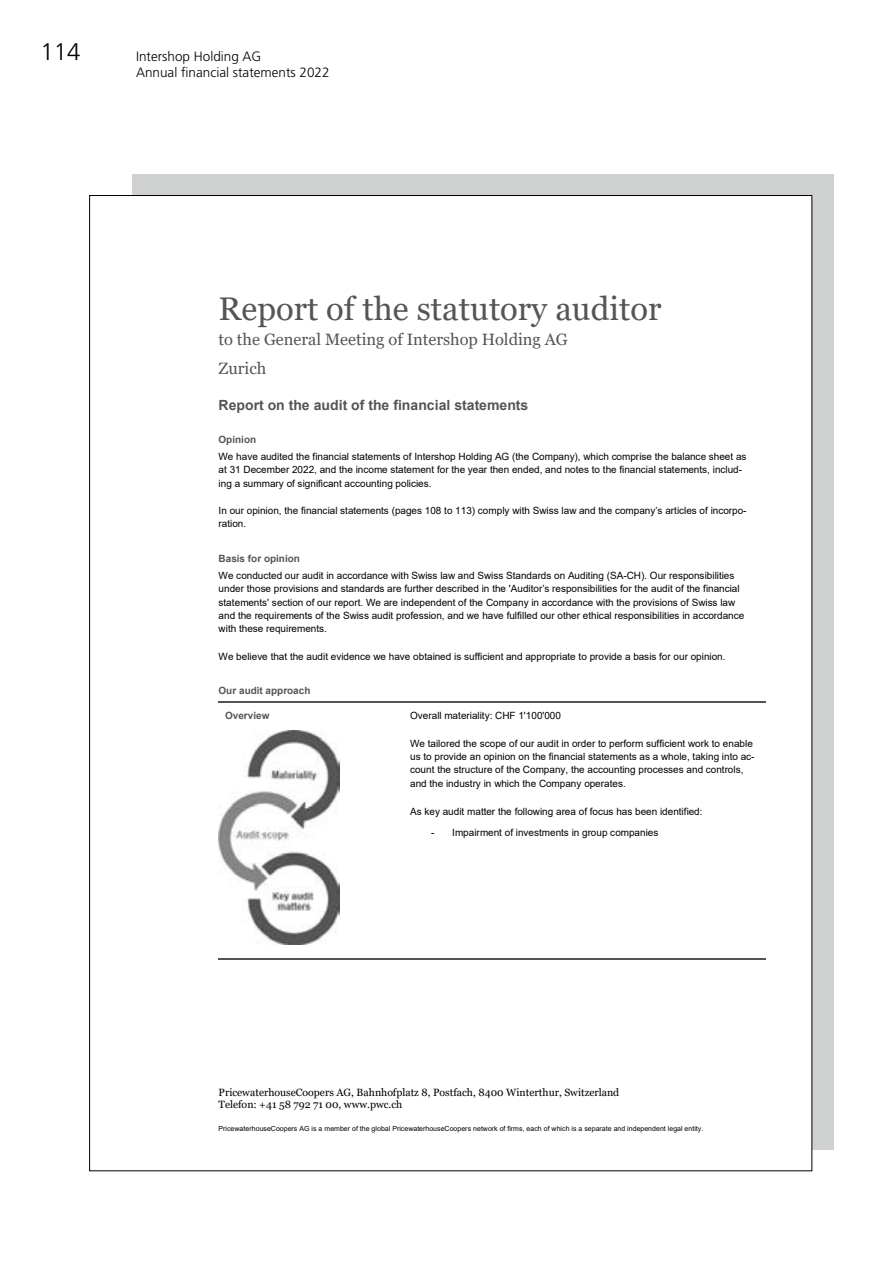
<style>
.page{position:relative;width:893px;height:1263px;background:#fff}
.page>*{position:absolute;margin:0;border:0;box-sizing:border-box;transform-origin:0 0}
.t1{font:32.7px "Georgia";color:#555}
.t2{font:300 24px "Frutiger LT Std";color:#000}
.t3{font:16.5px/28.7px "Georgia";color:#555}
.t4{font:700 14.1px "Arial";color:#555}
.t5{font:300 13.5px/16.5px "Frutiger LT Std";color:#000}
.t6{font:10.5px/12px "Georgia";color:#000}
.t7{font:9.9px/13.4px "Arial";letter-spacing:-.005em;color:#000}
.t8{font:700 9.9px "Arial";letter-spacing:-.005em;color:#555}
.t9{font:7.05px "Arial";letter-spacing:.005em;color:#000}
</style>
<div class="page">
<div style="left:132px;top:174px;width:701px;height:976px;background:#cfd0d0"></div>
<div style="left:90px;top:195px;width:722px;height:976px;background:#fff"></div>
<hr style="left:219px;top:702px;width:191px;height:1px;background:#555">
<hr style="left:411px;top:702px;width:355px;height:1px;background:#555">
<hr style="left:219px;top:958px;width:191px;height:2px;background:#555">
<hr style="left:411px;top:958px;width:355px;height:2px;background:#555">
<img style="left:219px;top:730px;width:120px;height:214px">
<h2 class="t2" style="left:41px;top:38px;width:42px">114</h2>
<h3 class="t5" style="left:136px;top:48px;width:195px">Intershop Holding AG<br>Annual financial statements 2022</h3>
<h1 class="t1" style="left:219px;top:289px;width:445px">Report of the statutory auditor</h1>
<h3 class="t3" style="left:219px;top:325px;width:351px">to the General Meeting of Intershop Holding AG<br>Zurich</h3>
<h3 class="t4" style="left:219px;top:395px;width:311px">Report on the audit of the financial statements</h3>
<p class="t8" style="left:219px;top:432px;width:39px">Opinion</p>
<p class="t7" style="left:219px;top:449px;width:529px">We have audited the financial statements of Intershop Holding AG (the Company), which comprise the balance sheet as at 31 December 2022, and the income statement for the year then ended, and notes to the financial statements, includ&shy;ing a summary of significant accounting policies.</p>
<p class="t7" style="left:219px;top:504px;width:529px">In our opinion, the financial statements (pages 108 to 113) comply with Swiss law and the company’s articles of incorpo&shy;ration.</p>
<p class="t8" style="left:219px;top:551px;width:83px">Basis for opinion</p>
<p class="t7" style="left:219px;top:568px;width:527px">We conducted our audit in accordance with Swiss law and Swiss Standards on Auditing (SA-CH). Our responsibilities under those provisions and standards are further described in the 'Auditor’s responsibilities for the audit of the financial statements' section of our report. We are independent of the Company in accordance with the provisions of Swiss law and the requirements of the Swiss audit profession, and we have fulfilled our other ethical responsibilities in accordance with these requirements.</p>
<p class="t7" style="left:219px;top:649px;width:509px">We believe that the audit evidence we have obtained is sufficient and appropriate to provide a basis for our opinion.</p>
<p class="t8" style="left:219px;top:684px;width:93px">Our audit approach</p>
<p class="t8" style="left:225px;top:709px;width:46px">Overview</p>
<p class="t7" style="left:410px;top:709px;width:152px">Overall materiality: CHF 1'100'000</p>
<p class="t7" style="left:410px;top:736px;width:346px">We tailored the scope of our audit in order to perform sufficient work to enable us to provide an opinion on the financial statements as a whole, taking into ac&shy;count the structure of the Company, the accounting processes and controls, and the industry in which the Company operates.</p>
<p class="t7" style="left:410px;top:805px;width:294px">As key audit matter the following area of focus has been identified:</p>
<p class="t7" style="left:431px;top:826px;width:229px">- Impairment of investments in group companies</p>
<p class="t6" style="left:219px;top:1087px;width:402px">PricewaterhouseCoopers AG, Bahnhofplatz 8, Postfach, 8400 Winterthur, Switzerland<br>Telefon: +41 58 792 71 00, www.pwc.ch</p>
<p class="t9" style="left:219px;top:1123px;width:486px">PricewaterhouseCoopers AG is a member of the global PricewaterhouseCoopers network of firms, each of which is a separate and independent legal entity.</p>
</div>
